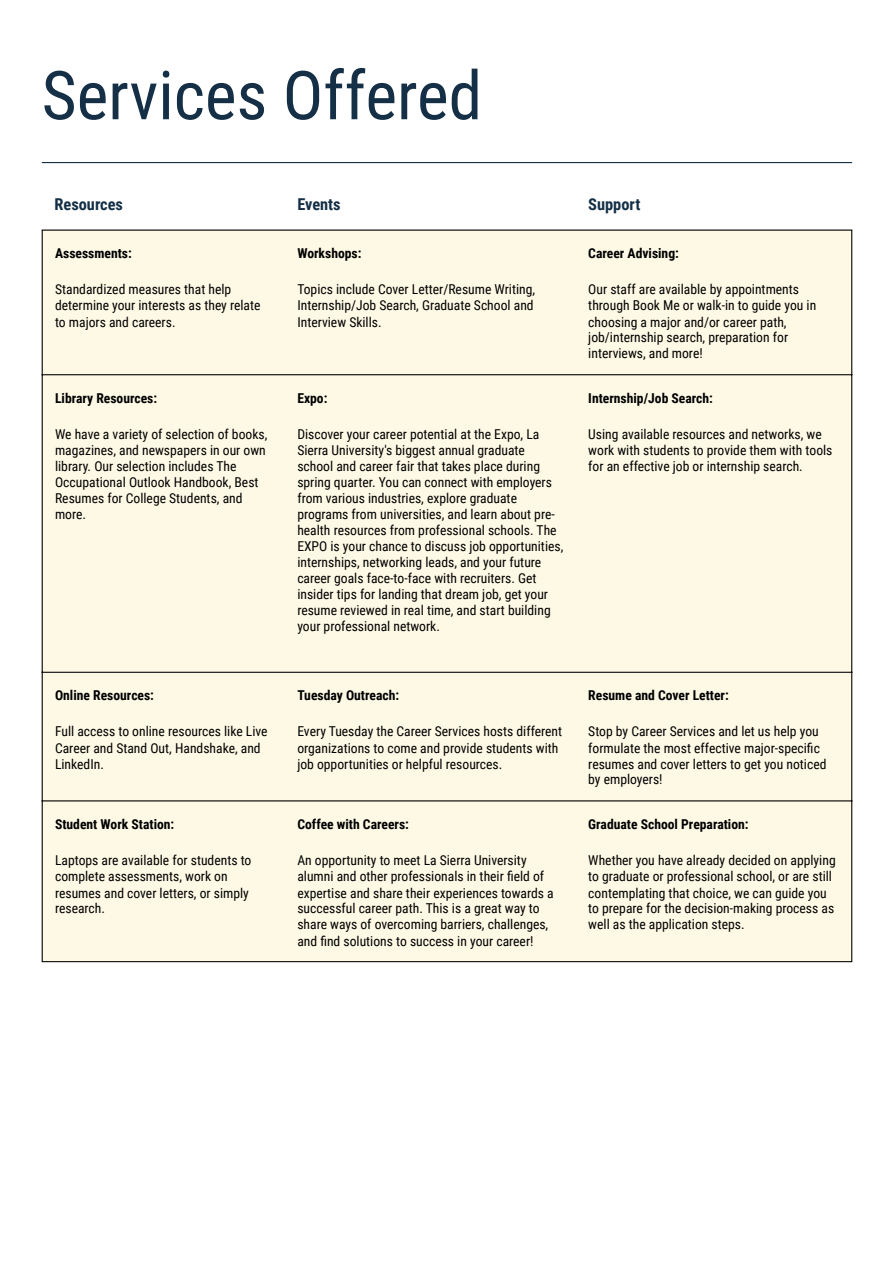
<style>
.page{position:relative;width:894px;height:1263px;background:#fff}
.page>*{position:absolute;margin:0;border:0;box-sizing:border-box;transform-origin:0 0}
.t1{font:67.5px "Roboto Condensed";color:#142f46}
.t2{font:700 16.35px "Roboto Condensed";color:#142f46}
.t3{font:13.65px/16px "Roboto Condensed";color:#000}
.t4{font:700 13.65px "Roboto Condensed";color:#000}
</style>
<div class="page">
<hr style="left:42px;top:162px;width:809px;height:1px;background:#142f46">
<div style="left:43px;top:231px;width:808px;height:730px;background:#fef9e5"></div>
<hr style="left:42px;top:231px;width:1px;height:730px;background:#000">
<hr style="left:851px;top:231px;width:1px;height:730px;background:#000">
<hr style="left:42px;top:230px;width:810px;height:1px;background:#000">
<hr style="left:42px;top:374px;width:810px;height:1px;background:#000">
<hr style="left:42px;top:672px;width:810px;height:1px;background:#000">
<hr style="left:42px;top:800px;width:810px;height:1px;background:#000">
<hr style="left:42px;top:961px;width:810px;height:1px;background:#000">
<h2 class="t1" style="left:42px;top:57px;width:442px">Services Offered</h2>
<p class="t2" style="left:55px;top:195px;width:70px">Resources</p>
<p class="t2" style="left:297px;top:195px;width:45px">Events</p>
<p class="t2" style="left:588px;top:195px;width:54px">Support</p>
<h1 class="t4" style="left:55px;top:246px;width:78px">Assessments:</h1>
<p class="t3" style="left:55px;top:281px;width:207px">Standardized measures that help determine your interests as they relate to majors and careers.</p>
<h1 class="t4" style="left:297px;top:246px;width:66px">Workshops:</h1>
<p class="t3" style="left:297px;top:281px;width:239px;text-align:justify">Topics include Cover Letter/Resume Writing, Internship/Job Search, Graduate School and Interview Skills.</p>
<h1 class="t4" style="left:588px;top:246px;width:92px">Career Advising:</h1>
<p class="t3" style="left:588px;top:281px;width:229px">Our staff are available by appointments through Book Me or walk-in to guide you in choosing a major and/or career path, job/internship search, preparation for interviews, and more!</p>
<h1 class="t4" style="left:55px;top:390px;width:104px">Library Resources:</h1>
<p class="t3" style="left:55px;top:426px;width:214px">We have a variety of selection of books, magazines, and newspapers in our own library. Our selection includes The<br>Occupational Outlook Handbook, Best<br>Resumes for College Students, and more.</p>
<h1 class="t4" style="left:55px;top:688px;width:100px">Online Resources:</h1>
<p class="t3" style="left:55px;top:723px;width:214px">Full access to online resources like Live<br>Career and Stand Out, Handshake, and<br>LinkedIn.</p>
<h1 class="t4" style="left:55px;top:816px;width:121px">Student Work Station:</h1>
<p class="t3" style="left:55px;top:852px;width:198px">Laptops are available for students to complete assessments, work on resumes and cover letters, or simply research.</p>
<h1 class="t4" style="left:297px;top:390px;width:32px">Expo:</h1>
<p class="t3" style="left:297px;top:426px;width:267px">Discover your career potential at the Expo, La Sierra University's biggest annual graduate school and career fair that takes place during spring quarter. You can connect with employers from various industries, explore graduate programs from universities, and learn about pre&shy;health resources from professional schools. The EXPO is your chance to discuss job opportunities, internships, networking leads, and your future career goals face-to-face with recruiters. Get insider tips for landing that dream job, get your resume reviewed in real time, and start building your professional network.</p>
<h1 class="t4" style="left:297px;top:688px;width:103px">Tuesday Outreach:</h1>
<p class="t3" style="left:297px;top:723px;width:266px">Every Tuesday the Career Services hosts different organizations to come and provide students with job opportunities or helpful resources.</p>
<h1 class="t4" style="left:297px;top:816px;width:113px">Coffee with Careers:</h1>
<p class="t3" style="left:297px;top:852px;width:258px">An opportunity to meet La Sierra University alumni and other professionals in their field of expertise and share their experiences towards a successful career path. This is a great way to share ways of overcoming barriers, challenges, and find solutions to success in your career!</p>
<h1 class="t4" style="left:588px;top:390px;width:126px">Internship/Job Search:</h1>
<p class="t3" style="left:588px;top:426px;width:245px">Using available resources and networks, we work with students to provide them with tools for an effective job or internship search.</p>
<h1 class="t4" style="left:588px;top:688px;width:142px">Resume and Cover Letter:</h1>
<p class="t3" style="left:588px;top:723px;width:239px">Stop by Career Services and let us help you formulate the most effective major-specific resumes and cover letters to get you noticed by employers!</p>
<h1 class="t4" style="left:588px;top:816px;width:162px">Graduate School Preparation:</h1>
<p class="t3" style="left:588px;top:852px;width:249px">Whether you have already decided on applying to graduate or professional school, or are still contemplating that choice, we can guide you to prepare for the decision-making process as well as the application steps.</p>
</div>
